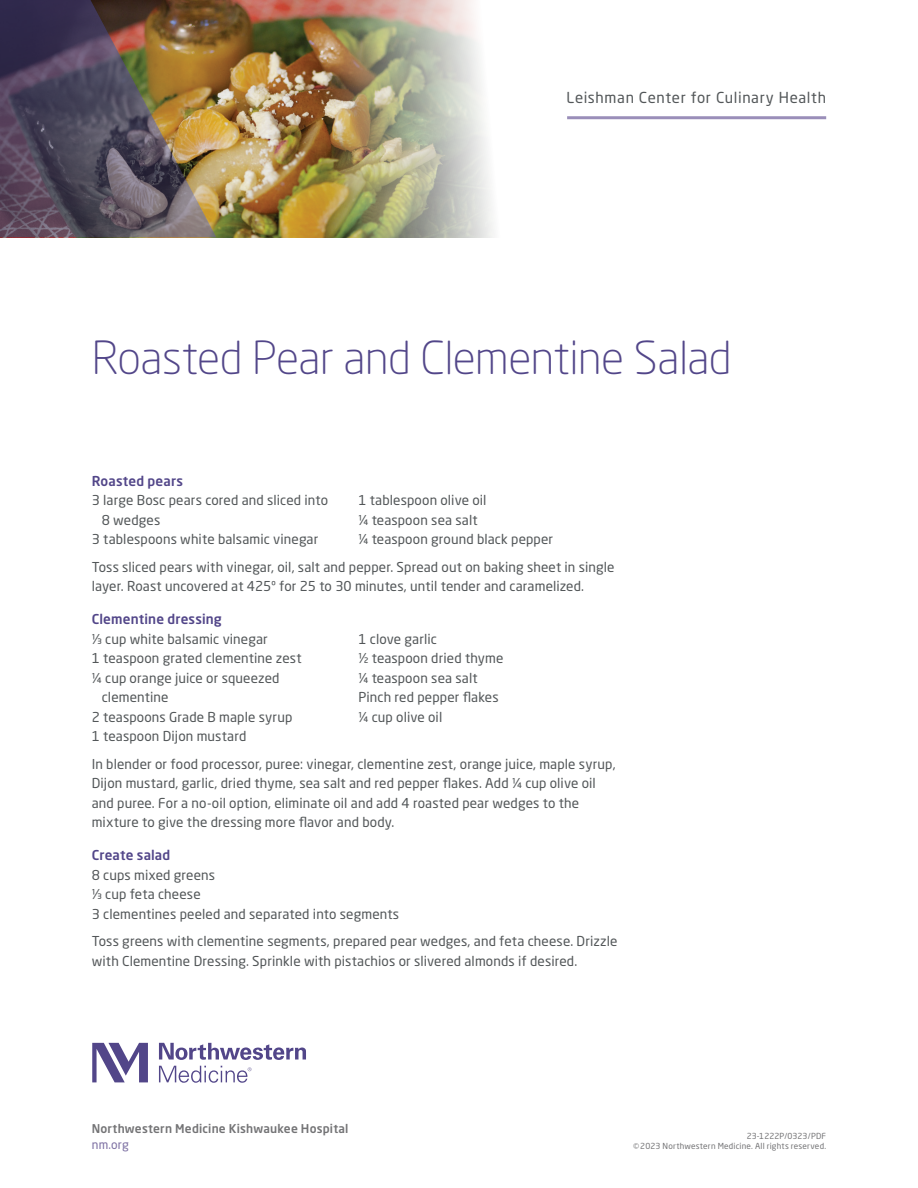
<style>
.page{position:relative;width:918px;height:1188px;background:#fff}
.page>*{position:absolute;margin:0;border:0;box-sizing:border-box;transform-origin:0 0}
.t1{font:300 45px "Neo Sans Pro";letter-spacing:-.01em;color:#524689}
.t2{font:15px "Neo Sans Pro";letter-spacing:.045em;color:#535759}
.t3{font:13.5px/19.5px "Neo Sans Pro";letter-spacing:.01em;color:#535759}
.t4{font:500 13.5px "Neo Sans Pro";letter-spacing:.01em;color:#524689}
.t5{font:500 12px "Neo Sans Pro";letter-spacing:.015em;color:#747476}
.t6{font:12px "Neo Sans Pro";color:#7c6fa2}
.t7{font:8.25px/10.5px "Neo Sans Pro";letter-spacing:.02em;color:#747476;text-align:right}
</style>
<div class="page">
<img style="left:216px;top:0;width:101px;height:237px">
<svg style="left:317px;top:0;width:509px;height:238px"></svg>
<img style="left:0;top:0;width:216px;height:237px">
<hr style="left:567px;top:116px;width:259px;height:3px;background:#9a8eb9">
<svg style="left:159px;top:1043px;width:147px;height:17px"></svg>
<svg style="left:92px;top:1043px;width:56px;height:39px"></svg>
<svg style="left:159px;top:1066px;width:92px;height:17px"></svg>
<p class="t2" style="left:567px;top:89px;width:261px">Leishman Center for Culinary Health</p>
<h1 class="t1" style="left:92px;top:331px;width:641px">Roasted Pear and Clementine Salad</h1>
<p class="t4" style="left:92px;top:472px;width:93px">Roasted pears</p>
<p class="t3" style="left:92px;top:490px;width:238px">3 large Bosc pears cored and sliced into</p>
<p class="t3" style="left:102px;top:510px;width:60px">8 wedges</p>
<p class="t3" style="left:92px;top:529px;width:228px">3 tablespoons white balsamic vinegar</p>
<p class="t3" style="left:358px;top:490px;width:196px">1 tablespoon olive oil<br>¼ teaspoon sea salt<br>¼ teaspoon ground black pepper</p>
<p class="t3" style="left:92px;top:557px;width:524px">Toss sliced pears with vinegar, oil, salt and pepper. Spread out on baking sheet in single layer. Roast uncovered at 425º for 25 to 30 minutes, until tender and caramelized.</p>
<p class="t4" style="left:92px;top:611px;width:131px">Clementine dressing</p>
<p class="t3" style="left:92px;top:629px;width:178px">1/3 cup white balsamic vinegar</p>
<p class="t3" style="left:92px;top:648px;width:211px">1 teaspoon grated clementine zest</p>
<p class="t3" style="left:92px;top:668px;width:189px">¼ cup orange juice or squeezed</p>
<p class="t3" style="left:102px;top:687px;width:68px">clementine</p>
<p class="t3" style="left:92px;top:707px;width:202px">2 teaspoons Grade B maple syrup</p>
<p class="t3" style="left:92px;top:726px;width:156px">1 teaspoon Dijon mustard</p>
<p class="t3" style="left:358px;top:629px;width:147px">1 clove garlic<br>½ teaspoon dried thyme ¼ teaspoon sea salt<br>Pinch red pepper flakes ¼ cup olive oil</p>
<p class="t3" style="left:92px;top:754px;width:525px">In blender or food processor, puree: vinegar, clementine zest, orange juice, maple syrup, Dijon mustard, garlic, dried thyme, sea salt and red pepper flakes. Add ¼ cup olive oil and puree. For a no-oil option, eliminate oil and add 4 roasted pear wedges to the mixture to give the dressing more flavor and body.</p>
<p class="t4" style="left:92px;top:847px;width:80px">Create salad</p>
<p class="t3" style="left:92px;top:865px;width:309px">8 cups mixed greens<br>1/3 cup feta cheese<br>3 clementines peeled and separated into segments</p>
<p class="t3" style="left:92px;top:931px;width:527px">Toss greens with clementine segments, prepared pear wedges, and feta cheese. Drizzle with Clementine Dressing. Sprinkle with pistachios or slivered almonds if desired.</p>
<p class="t5" style="left:92px;top:1121px;width:258px">Northwestern Medicine Kishwaukee Hospital</p>
<p class="t6" style="left:92px;top:1137px;width:39px">nm.org</p>
<p class="t7" style="left:633px;top:1130px;width:195px">23-1222P/0323/PDF<br>©2023 Northwestern Medicine. All rights reserved.</p>
</div>
